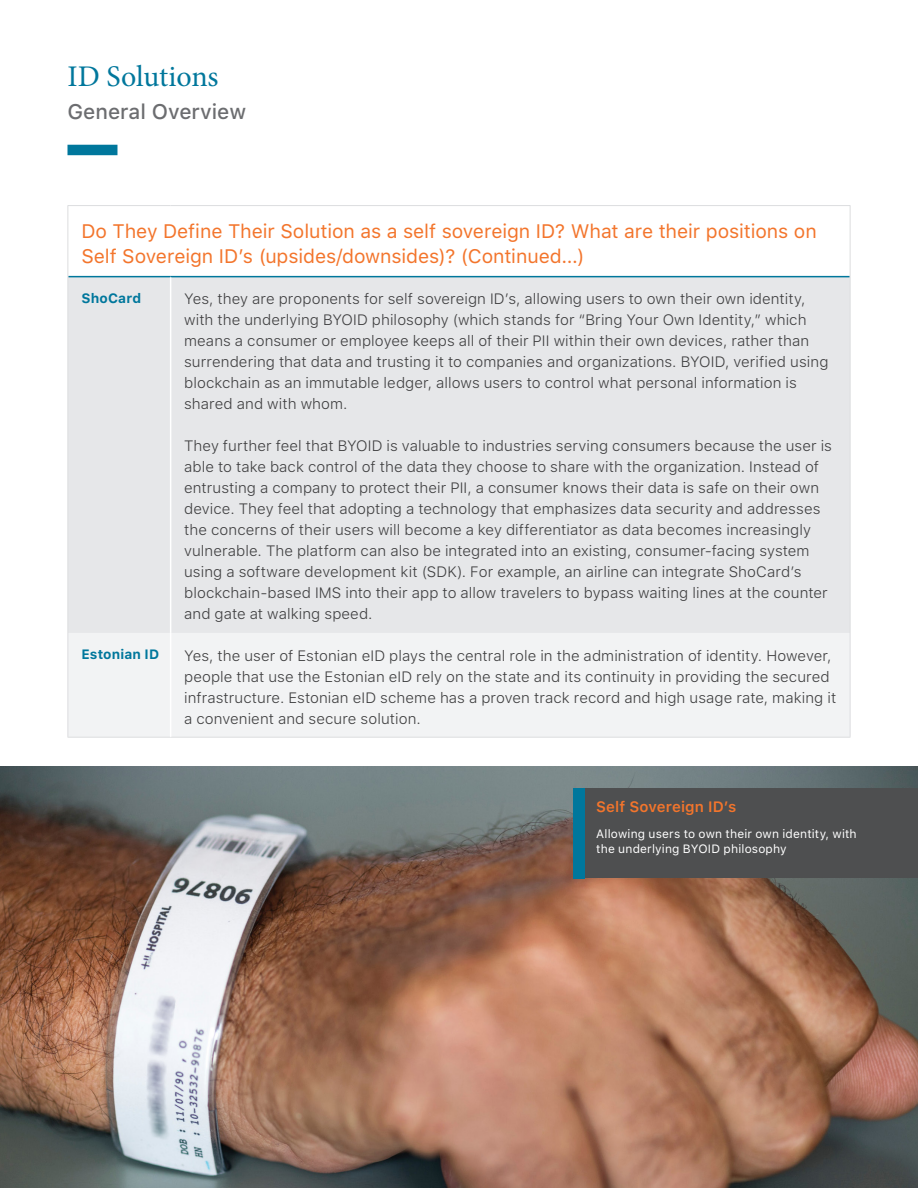
<style>
.page{position:relative;width:918px;height:1188px;background:#fff}
.page>*{position:absolute;margin:0;border:0;box-sizing:border-box;transform-origin:0 0}
.t1{font:30px "Minion Pro";letter-spacing:-.005em;color:#00779c}
.t2{font:500 21px "SF Pro Text";color:#6c6d70}
.t3{font:19.5px/25.5px "SF Pro Text";letter-spacing:-.005em;color:#f3752c}
.t4{font:300 15px/21px "SF Pro Text";letter-spacing:.005em;color:#3e3e3f}
.t5{font:600 15px "SF Pro Text";letter-spacing:.01em;color:#f3752c}
.t6{font:700 13.5px "SF Pro Text";letter-spacing:.015em;color:#00779c}
.t7{font:12px/15px "SF Pro Text";letter-spacing:.015em;color:#fff}
</style>
<div class="page">
<div style="left:69px;top:277px;width:781px;height:356px;background:#e6e7e9"></div>
<div style="left:69px;top:633px;width:781px;height:104px;background:#f2f3f4"></div>
<hr style="left:68px;top:276px;width:103px;height:1px;background:#00779c">
<hr style="left:171px;top:276px;width:679px;height:1px;background:#00779c">
<hr style="left:68px;top:205px;width:103px;height:1px;background:#dcdddf">
<hr style="left:68px;top:206px;width:1px;height:71px;background:#dcdddf">
<hr style="left:171px;top:205px;width:679px;height:1px;background:#dcdddf">
<hr style="left:68px;top:277px;width:1px;height:356px;background:#dcdddf">
<hr style="left:68px;top:633px;width:1px;height:104px;background:#dcdddf">
<hr style="left:68px;top:737px;width:103px;height:1px;background:#dcdddf">
<hr style="left:171px;top:737px;width:679px;height:1px;background:#dcdddf">
<hr style="left:850px;top:206px;width:1px;height:71px;background:#dcdddf">
<hr style="left:850px;top:277px;width:1px;height:356px;background:#dcdddf">
<hr style="left:850px;top:633px;width:1px;height:104px;background:#dcdddf">
<hr style="left:170px;top:277px;width:1px;height:356px;background:#fff">
<hr style="left:170px;top:633px;width:1px;height:104px;background:#fff">
<div style="left:68px;top:145px;width:49px;height:10px;background:#00779c"></div>
<img style="left:0;top:767px;width:918px;height:421px">
<div style="left:573px;top:789px;width:345px;height:89px;background:#4e4f50"></div>
<div style="left:573px;top:788px;width:12px;height:91px;background:#00779c"></div>
<p class="t1" style="left:68px;top:56px;width:153px">ID Solutions</p>
<p class="t2" style="left:68px;top:96px;width:180px">General Overview</p>
<p class="t3" style="left:81px;top:219px;width:737px">Do They Define Their Solution as a self sovereign ID? What are their positions on<br>Self Sovereign ID’s (upsides/downsides)? (Continued...)</p>
<p class="t6" style="left:81px;top:290px;width:61px">ShoCard</p>
<p class="t4" style="left:184px;top:289px;width:646px">Yes, they are proponents for self sovereign ID’s, allowing users to own their own identity, with the underlying BYOID philosophy (which stands for “Bring Your Own Identity,” which means a consumer or employee keeps all of their PII within their own devices, rather than surrendering that data and trusting it to companies and organizations. BYOID, verified using blockchain as an immutable ledger, allows users to control what personal information is shared and with whom.</p>
<p class="t4" style="left:184px;top:436px;width:649px">They further feel that BYOID is valuable to industries serving consumers because the user is able to take back control of the data they choose to share with the organization. Instead of entrusting a company to protect their PII, a consumer knows their data is safe on their own device. They feel that adopting a technology that emphasizes data security and addresses the concerns of their users will become a key differentiator as data becomes increasingly vulnerable. The platform can also be integrated into an existing, consumer-facing system using a software development kit (SDK). For example, an airline can integrate ShoCard’s blockchain-based IMS into their app to allow travelers to bypass waiting lines at the counter and gate at walking speed.</p>
<p class="t6" style="left:81px;top:647px;width:79px">Estonian ID</p>
<p class="t4" style="left:184px;top:645px;width:654px">Yes, the user of Estonian eID plays the central role in the administration of identity. However, people that use the Estonian eID rely on the state and its continuity in providing the secured infrastructure. Estonian eID scheme has a proven track record and high usage rate, making it a convenient and secure solution.</p>
<p class="t5" style="left:596px;top:796px;width:142px">Self Sovereign ID’s</p>
<p class="t7" style="left:596px;top:827px;width:262px">Allowing users to own their own identity, with the underlying BYOID philosophy</p>
</div>
